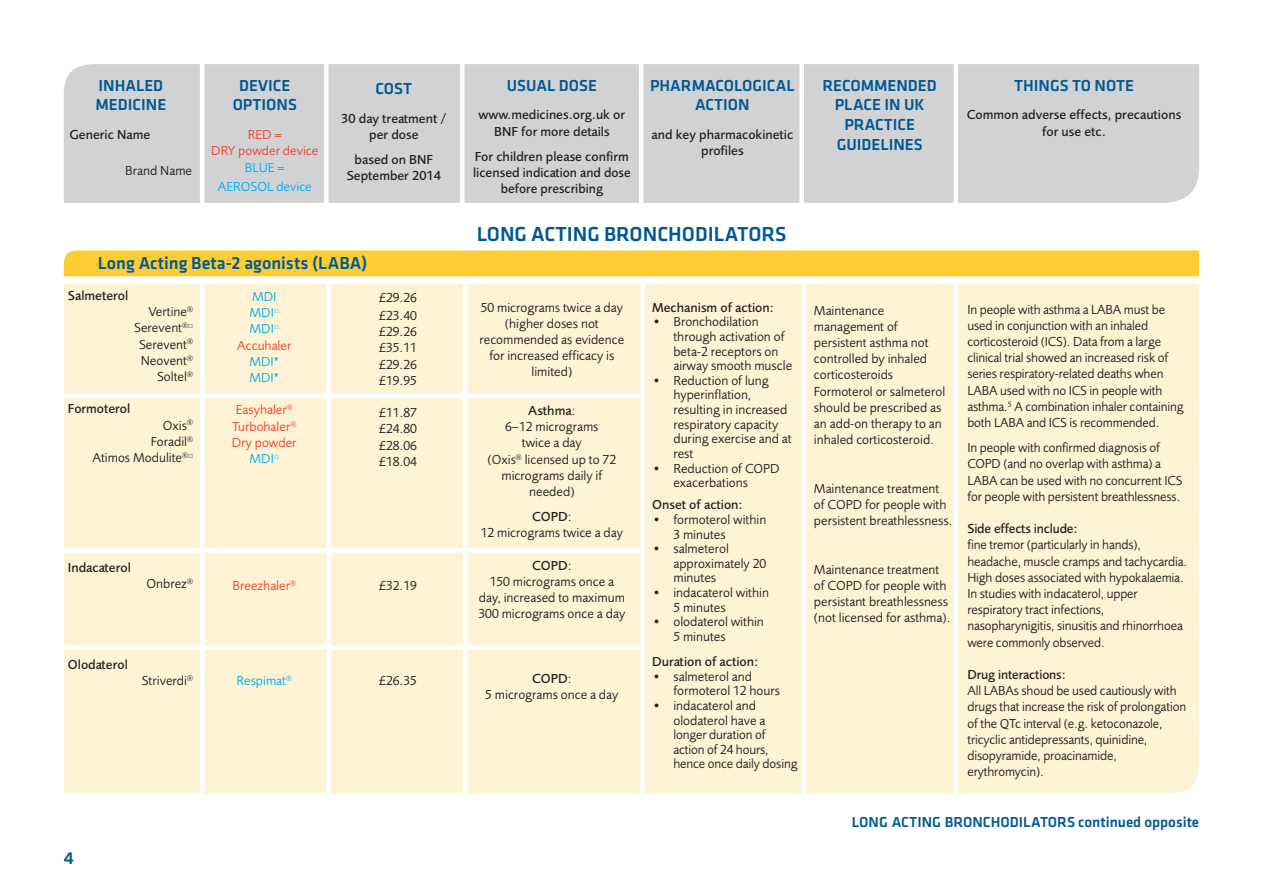
<style>
.page{position:relative;width:1263px;height:893px;background:#fff}
.page>*{position:absolute;margin:0;border:0;box-sizing:border-box;transform-origin:0 0}
.t1{font:500 21px "Klavika Basic";color:#005992}
.t2{font:500 18px "Klavika Basic";color:#005992}
.t3{font:500 16.5px/19.8px "Klavika Basic";color:#005992;text-align:center}
.t4{font:500 15px "Klavika Basic";color:#005992}
.t5{font:13.5px/16.2px "Foundry Sans";color:#231f20}
.t6{font:500 13.5px/16.2px "Foundry Sans";color:#231f20;text-align:center}
.t7{font:13.5px/16.2px "Foundry Sans";color:#ef422e;text-align:center}
.t8{font:13.5px/16.2px "Foundry Sans";color:#00aeef;text-align:center}
.s1{color:#ef422e}
.s2{color:#00aeef}
.s3{font-weight:500}
</style>
<div class="page">
<div style="left:64px;top:284px;width:1135px;height:509px;background:#fef3d5"></div>
<div style="left:64px;top:64px;width:1135px;height:139px;background:#d1d2d4"></div>
<div style="left:200px;top:283px;width:5px;height:546px;background:#fff"></div>
<div style="left:326px;top:282px;width:5px;height:547px;background:#fff"></div>
<hr style="left:463px;top:283px;width:4px;height:546px;background:#fff">
<div style="left:640px;top:277px;width:5px;height:552px;background:#fff"></div>
<hr style="left:802px;top:281px;width:4px;height:548px;background:#fff">
<div style="left:953px;top:282px;width:5px;height:547px;background:#fff"></div>
<hr style="left:200px;top:64px;width:4px;height:139px;background:#fff">
<hr style="left:324px;top:64px;width:4px;height:141px;background:#fff">
<hr style="left:460px;top:64px;width:4px;height:141px;background:#fff">
<hr style="left:639px;top:64px;width:4px;height:139px;background:#fff">
<div style="left:799px;top:64px;width:5px;height:141px;background:#fff"></div>
<div style="left:953px;top:64px;width:5px;height:140px;background:#fff"></div>
<div style="left:64px;top:251px;width:1135px;height:25px;background:#fecd33"></div>
<hr style="left:64px;top:394px;width:580px;height:4px;background:#fff">
<div style="left:64px;top:548px;width:580px;height:5px;background:#fff"></div>
<div style="left:64px;top:645px;width:580px;height:5px;background:#fff"></div>
<p class="t3" style="left:96px;top:77px;width:72px;text-align:left">INHALED<br>MEDICINE</p>
<p class="t6" style="left:70px;top:128px;width:82px">Generic Name</p>
<p class="t5" style="left:125px;top:164px;width:68px">Brand Name</p>
<p class="t3" style="left:233px;top:77px;width:66px">DEVICE<br>OPTIONS</p>
<p class="t7" style="left:211px;top:128px;width:109px">RED =<br>DRY powder device</p>
<p class="t8" style="left:218px;top:158px;width:96px;line-height:19.6px">BLUE =<br>AEROSOL device</p>
<p class="t3" style="left:376px;top:80px;width:38px">COST</p>
<p class="t6" style="left:341px;top:111px;width:107px">30 day treatment / per dose</p>
<p class="t6" style="left:347px;top:153px;width:96px">based on BNF<br>September 2014</p>
<h2 class="t2" style="left:98px;top:257px;width:271px">Long Acting Beta-2 agonists (LABA)</h2>
<p class="t6" style="left:68px;top:288px;width:62px">Salmeterol</p>
<p class="t5" style="left:134px;top:305px;width:60px;text-align:right">Vertine<sup>®<br></sup>Serevent<sup>®</sup><sup>□<br></sup>Serevent<sup>®<br></sup>Neovent<sup>®<br></sup>Soltel<sup>®</sup></p>
<p class="t6" style="left:68px;top:402px;width:64px">Formoterol</p>
<p class="t5" style="left:92px;top:418px;width:102px;text-align:right">Oxis<sup>®<br></sup>Foradil<sup>®<br></sup>Atimos Modulite<sup>®</sup><sup>□</sup></p>
<p class="t8" style="left:237px;top:290px;width:56px">MDI<br>MDI<sup>□<br></sup>MDI<sup>□<br></sup><span class="s1">Accuhaler</span></p>
<p class="t8" style="left:249px;top:354px;width:31px;text-align:left">MDI*<br>MDI*</p>
<p class="t7" style="left:232px;top:403px;width:66px">Easyhaler<sup>®<br></sup>Turbohaler<sup>®<br></sup>Dry powder<br><span class="s2">MDI</span><sup>□</sup></p>
<p class="t5" style="left:379px;top:290px;width:39px;line-height:17.7px">£29.26 £23.40</p>
<p class="t5" style="left:379px;top:325px;width:39px;text-align:justify">£29.26 £35.11 £29.26 £19.95</p>
<p class="t5" style="left:379px;top:406px;width:39px;text-align:justify">£11.87 £24.80 £28.06 £18.04</p>
<p class="t6" style="left:68px;top:560px;width:65px">Indacaterol</p>
<p class="t5" style="left:147px;top:576px;width:48px">Onbrez<sup>®</sup></p>
<p class="t6" style="left:68px;top:657px;width:62px">Olodaterol</p>
<p class="t5" style="left:142px;top:674px;width:53px">Striverdi<sup>®</sup></p>
<p class="t7" style="left:232px;top:579px;width:65px">Breezhaler<sup>®</sup></p>
<p class="t8" style="left:236px;top:673px;width:57px">Respimat<sup>®</sup></p>
<p class="t5" style="left:379px;top:579px;width:39px">£32.19</p>
<p class="t5" style="left:379px;top:673px;width:39px">£26.35</p>
<h2 class="t2" style="left:64px;top:852px;width:12px">4</h2>
<p class="t3" style="left:507px;top:77px;width:92px">USUAL DOSE</p>
<p class="t6" style="left:479px;top:108px;width:148px">www.medicines.org.uk or<br>BNF for more details</p>
<p class="t6" style="left:473px;top:149px;width:159px">For children please confirm licensed indication and dose before prescribing</p>
<p class="t3" style="left:650px;top:77px;width:146px">PHARMACOLOGICAL<br>ACTION</p>
<p class="t6" style="left:651px;top:128px;width:143px">and key pharmacokinetic profiles</p>
<h1 class="t1" style="left:477px;top:227px;width:311px">LONG ACTING BRONCHODILATORS</h1>
<p class="t3" style="left:822px;top:77px;width:116px">RECOMMENDED<br>PLACE IN UK<br>PRACTICE<br>GUIDELINES</p>
<p class="t3" style="left:1014px;top:77px;width:121px">THINGS TO NOTE</p>
<p class="t6" style="left:967px;top:108px;width:216px">Common adverse effects, precautions for use etc.</p>
<p class="t5" style="left:479px;top:300px;width:146px;text-align:center">50 micrograms twice a day (higher doses not recommended as evidence for increased efficacy is limited)</p>
<p class="t5" style="left:488px;top:404px;width:130px;text-align:center"><span class="s3">Asthma</span>:<br>6–12 micrograms<br>twice a day<br>(Oxis<sup>®</sup> licensed up to 72 micrograms daily if needed)</p>
<p class="t5" style="left:481px;top:510px;width:144px;text-align:center"><span class="s3">COPD</span>:<br>12 micrograms twice a day</p>
<p class="t5" style="left:478px;top:558px;width:148px;text-align:center"><span class="s3">COPD</span>:<br>150 micrograms once a day, increased to maximum<br>300 micrograms once a day</p>
<p class="t5" style="left:485px;top:672px;width:135px;text-align:center"><span class="s3">COPD</span>:<br>5 micrograms once a day</p>
<p class="t6" style="left:652px;top:300px;width:123px">Mechanism of action:</p>
<p class="t5" style="left:673px;top:316px;width:120px;line-height:14.7px;text-indent:-21px">• Bronchodilation through activation of beta-2 receptors on airway smooth muscle</p>
<p class="t5" style="left:673px;top:374px;width:120px;line-height:14.5px;text-indent:-21px">• Reduction of lung hyperinflation, resulting in increased respiratory capacity during exercise and at rest</p>
<p class="t5" style="left:673px;top:462px;width:108px;line-height:14.5px;text-indent:-21px">• Reduction of COPD exacerbations</p>
<p class="t6" style="left:652px;top:498px;width:92px">Onset of action:</p>
<p class="t5" style="left:673px;top:513px;width:94px;line-height:14.5px;text-indent:-21px">• formoterol within<br>3 minutes</p>
<p class="t5" style="left:673px;top:543px;width:94px;line-height:14.5px;text-indent:-21px">• salmeterol approximately 20 minutes</p>
<p class="t5" style="left:673px;top:587px;width:97px;line-height:14.5px;text-indent:-21px">• indacaterol within<br>5 minutes</p>
<p class="t5" style="left:673px;top:616px;width:92px;line-height:14.5px;text-indent:-21px">• olodaterol within<br>5 minutes</p>
<p class="t6" style="left:652px;top:655px;width:108px">Duration of action:</p>
<p class="t5" style="left:673px;top:670px;width:108px;line-height:14.5px;text-indent:-21px">• salmeterol and formoterol 12 hours</p>
<p class="t5" style="left:673px;top:699px;width:126px;line-height:14.7px;text-indent:-21px">• indacaterol and olodaterol have a longer duration of action of 24 hours, hence once daily dosing</p>
<p class="t5" style="left:814px;top:303px;width:133px">Maintenance management of persistent asthma not controlled by inhaled corticosteroids<br>Formoterol or salmeterol should be prescribed as an add-on therapy to an inhaled corticosteroid.</p>
<p class="t5" style="left:814px;top:481px;width:140px">Maintenance treatment of COPD for people with persistent breathlessness.</p>
<p class="t5" style="left:814px;top:562px;width:138px">Maintenance treatment of COPD for people with persistant breathlessness (not licensed for asthma).</p>
<p class="t5" style="left:967px;top:302px;width:218px">In people with asthma a LABA must be used in conjunction with an inhaled corticosteroid (ICS). Data from a large clinical trial showed an increased risk of series respiratory-related deaths when LABA used with no ICS in people with asthma.<sup>5</sup> A combination inhaler containing both LABA and ICS is recommended.</p>
<p class="t5" style="left:967px;top:441px;width:217px">In people with confirmed diagnosis of COPD (and no overlap with asthma) a LABA can be used with no concurrent ICS for people with persistent breathlessness.</p>
<p class="t6" style="left:967px;top:522px;width:112px">Side effects include:</p>
<p class="t5" style="left:967px;top:538px;width:221px">fine tremor (particularly in hands), headache, muscle cramps and tachycardia.<br>High doses associated with hypokalaemia.<br>In studies with indacaterol, upper respiratory tract infections, nasopharynigitis, sinusitis and rhinorrhoea were commonly observed.</p>
<p class="t6" style="left:967px;top:668px;width:100px">Drug interactions:</p>
<p class="t5" style="left:967px;top:684px;width:220px">All LABAs shoud be used cautiously with drugs that increase the risk of prolongation of the QTc interval (e.g. ketoconazole, tricyclic antidepressants, quinidine, disopyramide, proacinamide, erythromycin).</p>
<p class="t4" style="left:852px;top:816px;width:349px">LONG ACTING BRONCHODILATORS continued opposite</p>
</div>
